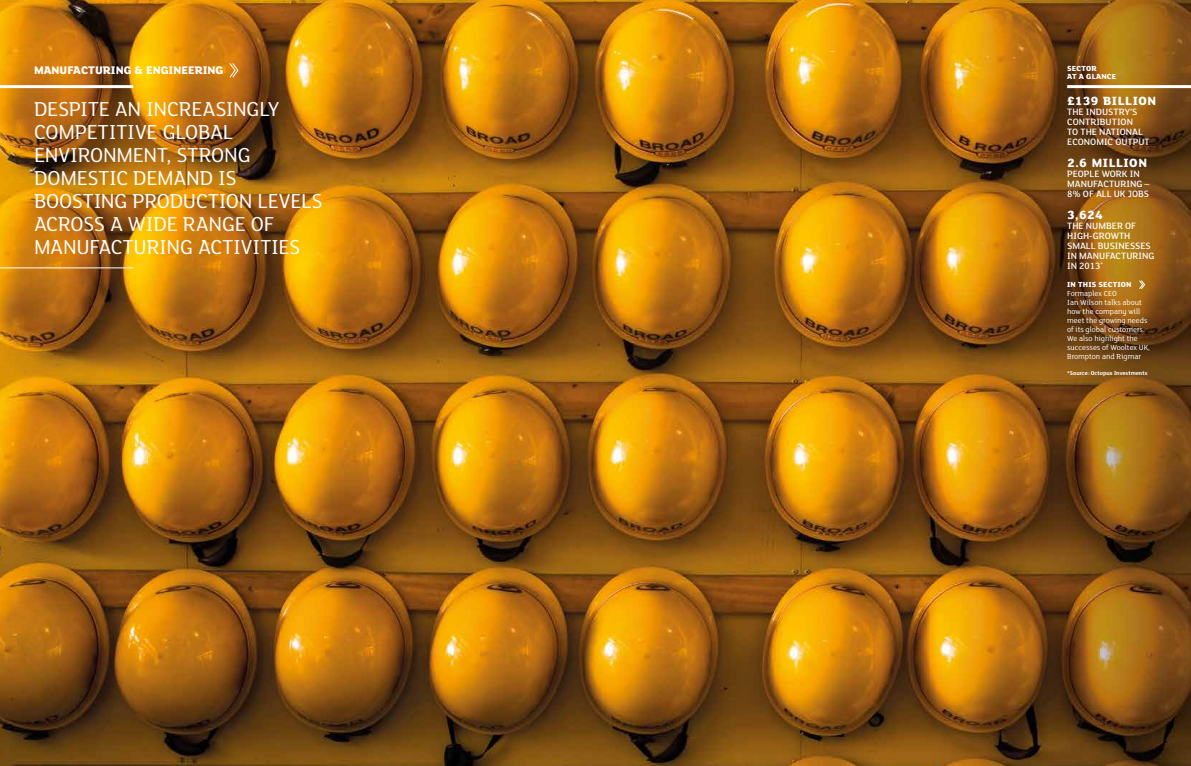
<style>
.page{position:relative;width:1191px;height:766px;background:#fff}
.page>*{position:absolute;margin:0;border:0;box-sizing:border-box;transform-origin:0 0}
.t1{font:22px/23px "FS Lola";letter-spacing:-.01em;color:#fff}
.t2{font:800 13px "FS Lola";letter-spacing:.045em;color:#fff}
.t3{font:800 12px "FS Lola";color:#fff}
.t4{font:500 10px/10px "FS Lola";color:#fff}
.t5{font:8px/9px "FS Lola";color:#fff}
.t6{font:800 8px/8px "FS Lola";letter-spacing:.02em;color:#fff}
.t7{font:700 6px "FS Lola";color:#fff}
</style>
<div class="page">
<img style="left:0;top:0;width:1191px;height:765px">
<svg style="left:229px;top:63px;width:9px;height:15px"></svg>
<hr style="left:0;top:85px;width:133px;height:3px;background:#fff">
<hr style="left:0;top:267px;width:133px;height:1px;background:#fff">
<svg style="left:1138px;top:280px;width:7px;height:9px"></svg>
<hr style="left:1067px;top:85px;width:124px;height:3px;background:#fff">
<p class="t3" style="left:34px;top:62px;width:191px">MANUFACTURING &amp; ENGINEERING</p>
<h1 class="t1" style="left:34px;top:96px;width:290px">DESPITE AN INCREASINGLY<br>COMPETITIVE GLOBAL<br>ENVIRONMENT, STRONG<br>DOMESTIC DEMAND IS<br>BOOSTING PRODUCTION LEVELS<br>ACROSS A WIDE RANGE OF<br>MANUFACTURING ACTIVITIES</h1>
<p class="t6" style="left:1067px;top:64px;width:51px">SECTOR<br>AT A GLANCE</p>
<h2 class="t2" style="left:1067px;top:92px;width:91px">£139 BILLION</h2>
<p class="t4" style="left:1067px;top:106px;width:84px">THE INDUSTRY’S<br>CONTRIBUTION<br>TO THE NATIONAL<br>ECONOMIC OUTPUT</p>
<h2 class="t2" style="left:1067px;top:154px;width:81px">2.6 MILLION</h2>
<p class="t4" style="left:1067px;top:168px;width:84px">PEOPLE WORK IN<br>MANUFACTURING –<br>8% OF ALL UK JOBS</p>
<h2 class="t2" style="left:1067px;top:206px;width:37px">3,624</h2>
<p class="t4" style="left:1067px;top:220px;width:89px">THE NUMBER OF<br>HIGH-GROWTH<br>SMALL BUSINESSES<br>IN MANUFACTURING<br>IN 2013<sup>*</sup></p>
<p class="t6" style="left:1067px;top:280px;width:66px">IN THIS SECTION</p>
<p class="t5" style="left:1067px;top:288px;width:84px">Formaplex CEO<br>Ian Wilson talks about how the company will meet the growing needs of its global customers.<br>We also highlight the successes of Wooltex UK,<br>Brompton and Rigmar</p>
<p class="t7" style="left:1067px;top:369px;width:82px">*Source: Octopus Investments</p>
</div>
